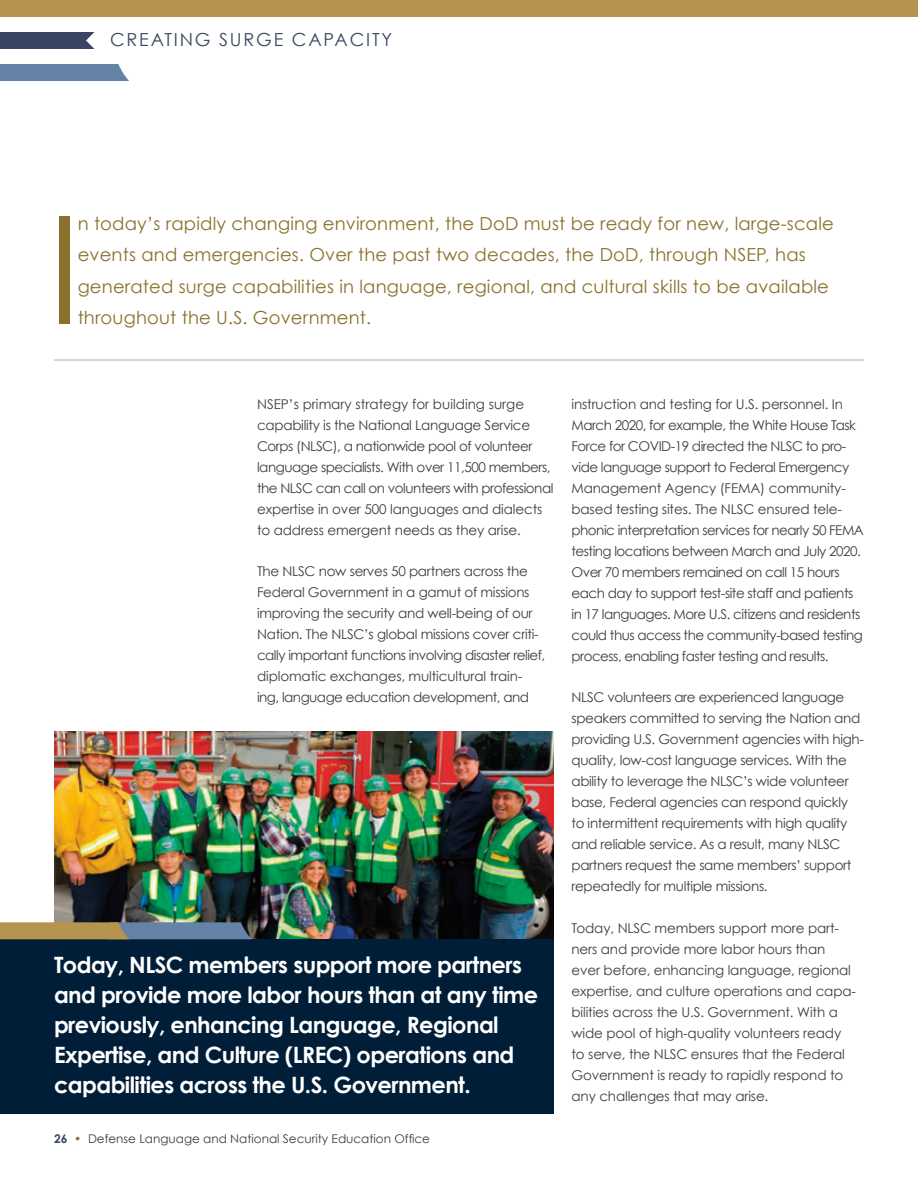
<style>
.page{position:relative;width:918px;height:1188px;background:#fff}
.page>*{position:absolute;margin:0;border:0;box-sizing:border-box;transform-origin:0 0}
.t1{font:149.55px "Century Gothic";color:#89712b}
.t2{font:700 22.5px/30px "Century Gothic";letter-spacing:-.025em;color:#fff}
.t3{font:18px/31.5px "Century Gothic";letter-spacing:.01em;color:#89712b}
.t4{font:18px "Century Gothic";letter-spacing:.1em;color:#3a4661}
.t5{font:13.5px/21px "Century Gothic";letter-spacing:-.025em;color:#3d3d3d}
.t6{font:12px "Century Gothic";color:#3d3d3d}
.s1{font-weight:700;color:#3a4661}
.s2{color:#89712b}
</style>
<div class="page">
<img style="left:54px;top:731px;width:500px;height:208px">
<div style="left:0;top:0;width:918px;height:17px;background:#b6944f"></div>
<div style="left:0;top:32px;width:94px;height:17px;background:#3a4661"></div>
<div style="left:0;top:64px;width:129px;height:17px;background:#6582a7"></div>
<hr style="left:54px;top:360px;width:810px;height:1px;background:#b0acb4">
<div style="left:0;top:939px;width:554px;height:174px;background:#001e37"></div>
<svg style="left:0;top:922px;width:252px;height:17px;background:#8b8879"></svg>
<h3 class="t4" style="left:110px;top:28px;width:284px">CREATING SURGE CAPACITY</h3>
<h1 class="t1" style="left:48px;top:179px;width:35px">I</h1>
<p class="t3" style="left:78px;top:207px;width:758px">n today’s rapidly changing environment, the DoD must be ready for new, large-scale events and emergencies. Over the past two decades, the DoD, through NSEP, has generated surge capabilities in language, regional, and cultural skills to be available throughout the U.S. Government.</p>
<p class="t5" style="left:257px;top:394px;width:298px">NSEP’s primary strategy for building surge capability is the National Language Service Corps (NLSC), a nationwide pool of volunteer language specialists. With over 11,500 members, the NLSC can call on volunteers with professional expertise in over 500 languages and dialects to address emergent needs as they arise.</p>
<p class="t5" style="left:257px;top:561px;width:290px">The NLSC now serves 50 partners across the Federal Government in a gamut of missions improving the security and well-being of our Nation. The NLSC’s global missions cover criti&shy;cally important functions involving disaster relief, diplomatic exchanges, multicultural train&shy;ing, language education development, and</p>
<h2 class="t2" style="left:54px;top:949px;width:486px">Today, NLSC members support more partners and provide more labor hours than at any time previously, enhancing Language, Regional Expertise, and Culture (LREC) operations and capabilities across the U.S. Government.</h2>
<p class="t6" style="left:54px;top:1131px;width:378px"><span class="s1">26</span> <span class="s2">•</span> Defense Language and National Security Education Office</p>
<p class="t5" style="left:572px;top:394px;width:294px">instruction and testing for U.S. personnel. In March 2020, for example, the White House Task Force for COVID-19 directed the NLSC to pro&shy;vide language support to Federal Emergency Management Agency (FEMA) community&shy;based testing sites. The NLSC ensured tele&shy;phonic interpretation services for nearly 50 FEMA testing locations between March and July 2020.<br>Over 70 members remained on call 15 hours each day to support test-site staff and patients in 17 languages. More U.S. citizens and residents could thus access the community-based testing process, enabling faster testing and results.</p>
<p class="t5" style="left:572px;top:687px;width:294px">NLSC volunteers are experienced language speakers committed to serving the Nation and providing U.S. Government agencies with high&shy;quality, low-cost language services. With the ability to leverage the NLSC’s wide volunteer base, Federal agencies can respond quickly to intermittent requirements with high quality and reliable service. As a result, many NLSC partners request the same members’ support repeatedly for multiple missions.</p>
<p class="t5" style="left:572px;top:917px;width:286px">Today, NLSC members support more part&shy;ners and provide more labor hours than ever before, enhancing language, regional expertise, and culture operations and capa&shy;bilities across the U.S. Government. With a wide pool of high-quality volunteers ready to serve, the NLSC ensures that the Federal Government is ready to rapidly respond to any challenges that may arise.</p>
</div>
